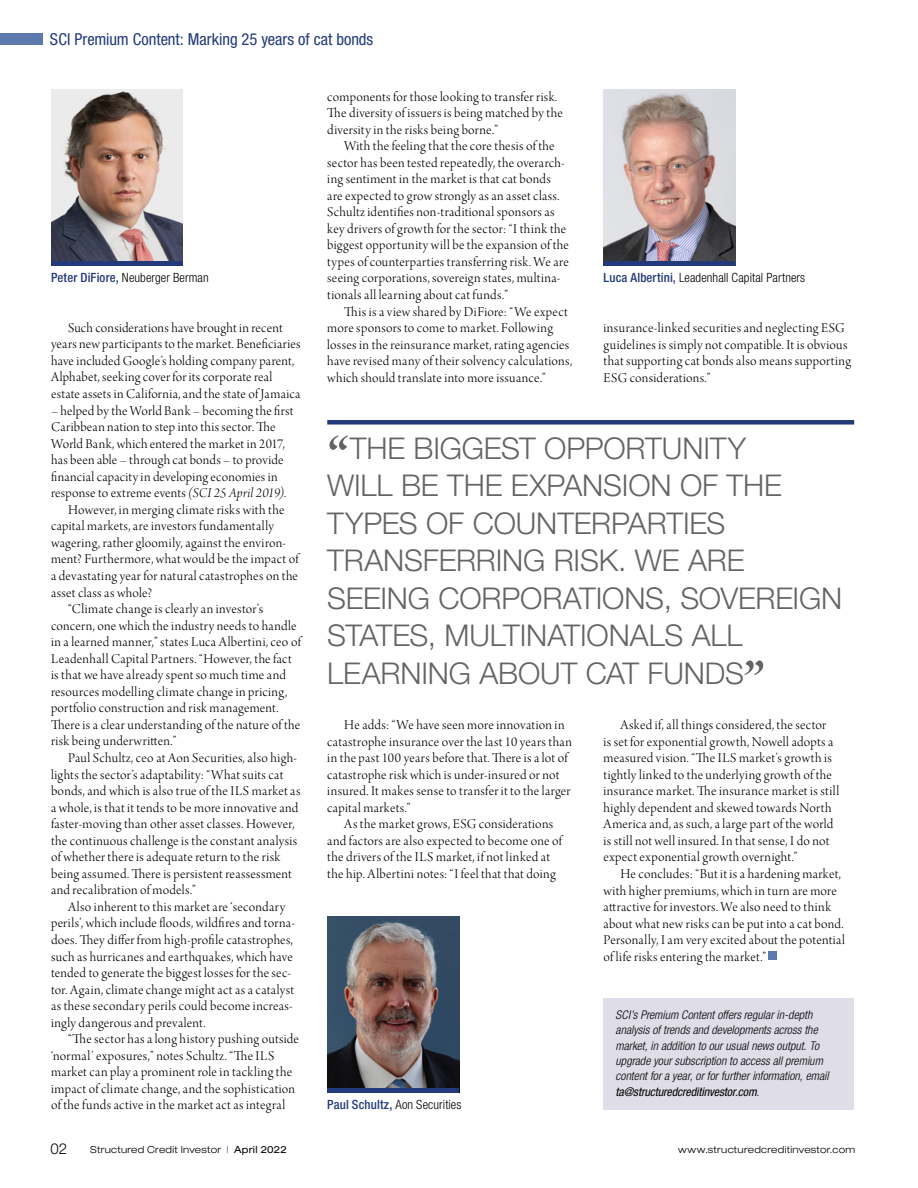
<style>
.page{position:relative;width:918px;height:1188px;background:#fff}
.page>*{position:absolute;margin:0;border:0;box-sizing:border-box;transform-origin:0 0}
.t1{font:300 30px/37.5px "Helvetica Neue LT Pro";letter-spacing:-.005em;color:#636466}
.t2{font:condensed 16.5px "Helvetica Neue LT Pro";color:#233a7a}
.t3{font:300 15px "Helvetica Neue LT Pro";color:#000}
.t4{font:14.25px/16.5px "Arno Pro Light Display";letter-spacing:.02em;color:#000}
.t5{font:300 condensed 12.75px "Helvetica Neue LT Pro";letter-spacing:.005em;color:#000}
.t6{font:italic 300 condensed 12px/15.3px "Helvetica Neue LT Pro";letter-spacing:.005em;color:#000}
.t7{font:300 expanded 9.75px "Helvetica Neue LT Pro";letter-spacing:.03em;color:#000}
.s1{font-weight:500;color:#233a7a}
.s2{font-family:"Arno Pro Light Italic Display"}
.s3{font-family:"Arno Pro Bold Display";font-weight:400;font-size:61.5px}
.s4{font-weight:400}
.s5{color:#233a7a}
</style>
<div class="page">
<div style="left:768px;top:951px;width:9px;height:9px;background:#5c7aae"></div>
<div style="left:327px;top:420px;width:527px;height:5px;background:#233a7a"></div>
<div style="left:603px;top:998px;width:251px;height:111px;background:#dedde8"></div>
<img style="left:603px;top:89px;width:132px;height:172px">
<div style="left:603px;top:261px;width:132px;height:5px;background:#233a7a"></div>
<img style="left:327px;top:916px;width:132px;height:172px">
<div style="left:327px;top:1088px;width:132px;height:5px;background:#233a7a"></div>
<img style="left:51px;top:89px;width:132px;height:172px">
<div style="left:51px;top:261px;width:132px;height:5px;background:#233a7a"></div>
<div style="left:0;top:33px;width:43px;height:11px;background:#5c7aae"></div>
<p class="t2" style="left:50px;top:29px;width:325px">SCI Premium Content: Marking 25 years of cat bonds</p>
<p class="t5" style="left:51px;top:270px;width:159px"><span class="s1">Peter DiFiore,</span> Neuberger Berman</p>
<p class="t4" style="left:51px;top:320px;width:251px;text-indent:17px">Such considerations have brought in recent years new participants to the market. Beneficiaries have included Google’s holding company parent, Alphabet, seeking cover for its corporate real estate assets in California, and the state of Jamaica</p>
<p class="t4" style="left:51px;top:403px;width:244px">– helped by the World Bank – becoming the first</p>
<p class="t4" style="left:51px;top:420px;width:226px">Caribbean nation to step into this sector. The</p>
<p class="t4" style="left:51px;top:436px;width:235px">World Bank, which entered the market in 2017,</p>
<p class="t4" style="left:51px;top:453px;width:234px">has been able – through cat bonds – to provide</p>
<p class="t4" style="left:51px;top:469px;width:228px">financial capacity in developing economies in</p>
<p class="t4" style="left:51px;top:486px;width:237px">response to extreme events <span class="s2">(SCI 25 April 2019)</span>.</p>
<p class="t4" style="left:68px;top:502px;width:218px">However, in merging climate risks with the</p>
<p class="t4" style="left:51px;top:519px;width:225px">capital markets, are investors fundamentally</p>
<p class="t4" style="left:51px;top:535px;width:237px">wagering, rather gloomily, against the environ-</p>
<p class="t4" style="left:51px;top:552px;width:249px">ment? Furthermore, what would be the impact of</p>
<p class="t4" style="left:51px;top:569px;width:249px">a devastating year for natural catastrophes on the</p>
<p class="t4" style="left:51px;top:585px;width:103px">asset class as whole?</p>
<p class="t4" style="left:68px;top:602px;width:197px">“Climate change is clearly an investor’s</p>
<p class="t4" style="left:51px;top:618px;width:247px">concern, one which the industry needs to handle</p>
<p class="t4" style="left:51px;top:635px;width:251px">in a learned manner,” states Luca Albertini, ceo of</p>
<p class="t4" style="left:51px;top:651px;width:242px">Leadenhall Capital Partners. “However, the fact</p>
<p class="t4" style="left:51px;top:668px;width:236px">is that we have already spent so much time and</p>
<p class="t4" style="left:51px;top:684px;width:238px">resources modelling climate change in pricing,</p>
<p class="t4" style="left:51px;top:701px;width:229px">portfolio construction and risk management.</p>
<p class="t4" style="left:51px;top:717px;width:251px">There is a clear understanding of the nature of the</p>
<p class="t4" style="left:51px;top:734px;width:127px">risk being underwritten.”</p>
<p class="t4" style="left:68px;top:751px;width:231px">Paul Schultz, ceo at Aon Securities, also high-</p>
<p class="t4" style="left:51px;top:767px;width:234px">lights the sector’s adaptability: “What suits cat</p>
<p class="t4" style="left:51px;top:784px;width:251px">bonds, and which is also true of the ILS market as</p>
<p class="t4" style="left:51px;top:800px;width:249px">a whole, is that it tends to be more innovative and</p>
<p class="t4" style="left:51px;top:817px;width:245px">faster-moving than other asset classes. However,</p>
<p class="t4" style="left:51px;top:833px;width:248px">the continuous challenge is the constant analysis</p>
<p class="t4" style="left:51px;top:850px;width:231px">of whether there is adequate return to the risk</p>
<p class="t4" style="left:51px;top:866px;width:242px">being assumed. There is persistent reassessment</p>
<p class="t4" style="left:51px;top:883px;width:146px">and recalibration of models.”</p>
<p class="t4" style="left:68px;top:899px;width:219px">Also inherent to this market are ‘secondary</p>
<p class="t4" style="left:51px;top:916px;width:245px">perils’, which include floods, wildfires and torna-</p>
<p class="t4" style="left:51px;top:932px;width:243px">does. They differ from high-profile catastrophes,</p>
<p class="t4" style="left:51px;top:949px;width:243px">such as hurricanes and earthquakes, which have</p>
<p class="t4" style="left:51px;top:966px;width:242px">tended to generate the biggest losses for the sec-</p>
<p class="t4" style="left:51px;top:982px;width:245px">tor. Again, climate change might act as a catalyst</p>
<p class="t4" style="left:51px;top:999px;width:243px">as these secondary perils could become increas-</p>
<p class="t4" style="left:51px;top:1015px;width:156px">ingly dangerous and prevalent.</p>
<p class="t4" style="left:68px;top:1032px;width:232px">“The sector has a long history pushing outside</p>
<p class="t4" style="left:51px;top:1048px;width:225px">‘normal’ exposures,” notes Schultz. “The ILS</p>
<p class="t4" style="left:51px;top:1065px;width:243px">market can play a prominent role in tackling the</p>
<p class="t4" style="left:51px;top:1081px;width:246px">impact of climate change, and the sophistication</p>
<p class="t4" style="left:51px;top:1098px;width:236px">of the funds active in the market act as integral</p>
<p class="t4" style="left:327px;top:89px;width:237px">components for those looking to transfer risk.<br>The diversity of issuers is being matched by the diversity in the risks being borne.”</p>
<p class="t4" style="left:327px;top:139px;width:243px;text-indent:17px">With the feeling that the core thesis of the sector has been tested repeatedly, the overarch&shy;ing sentiment in the market is that cat bonds are expected to grow strongly as an asset class.<br>Schultz identifies non-traditional sponsors as key drivers of growth for the sector: “I think the biggest opportunity will be the expansion of the types of counterparties transferring risk. We are seeing corporations, sovereign states, multina&shy;tionals all learning about cat funds.”</p>
<p class="t4" style="left:327px;top:304px;width:246px;text-indent:17px">This is a view shared by DiFiore: “We expect more sponsors to come to market. Following losses in the reinsurance market, rating agencies have revised many of their solvency calculations, which should translate into more issuance.”</p>
<p class="t5" style="left:603px;top:270px;width:203px"><span class="s1">Luca Albertini,</span> Leadenhall Capital Partners</p>
<p class="t4" style="left:603px;top:321px;width:249px">insurance-linked securities and neglecting ESG guidelines is simply not compatible. It is obvious that supporting cat bonds also means supporting ESG considerations.”</p>
<h1 class="t1" style="left:327px;top:428px;width:517px"><span class="s3">“</span>THE BIGGEST OPPORTUNITY<br>WILL BE THE EXPANSION OF THE<br>TYPES OF COUNTERPARTIES<br>TRANSFERRING RISK. WE ARE<br>SEEING CORPORATIONS, SOVEREIGN<br>STATES, MULTINATIONALS ALL<br>LEARNING ABOUT CAT FUNDS<span class="s3">”</span></h1>
<p class="t4" style="left:327px;top:718px;width:246px;text-indent:17px">He adds: “We have seen more innovation in catastrophe insurance over the last 10 years than in the past 100 years before that. There is a lot of catastrophe risk which is under-insured or not insured. It makes sense to transfer it to the larger capital markets.”</p>
<p class="t4" style="left:327px;top:817px;width:236px;text-indent:17px">As the market grows, ESG considerations and factors are also expected to become one of the drivers of the ILS market, if not linked at the hip. Albertini notes: “I feel that that doing</p>
<p class="t5" style="left:327px;top:1097px;width:136px"><span class="s1">Paul Schultz,</span> Aon Securities</p>
<p class="t4" style="left:603px;top:718px;width:237px;text-indent:17px">Asked if, all things considered, the sector<br>is set for exponential growth, Nowell adopts a measured vision. “The ILS market’s growth is tightly linked to the underlying growth of the insurance market. The insurance market is still highly dependent and skewed towards North America and, as such, a large part of the world is still not well insured. In that sense, I do not expect exponential growth overnight.”</p>
<p class="t4" style="left:603px;top:867px;width:243px;text-indent:17px">He concludes: “But it is a hardening market, with higher premiums, which in turn are more attractive for investors. We also need to think about what new risks can be put into a cat bond.<br>Personally, I am very excited about the potential of life risks entering the market.”</p>
<p class="t6" style="left:616px;top:1007px;width:215px">SCI’s Premium Content offers regular in-depth analysis of trends and developments across the market, in addition to our usual news output. To upgrade your subscription to access all premium content for a year, or for further information, email <span class="s4">ta@structuredcreditinvestor.com</span>.</p>
<p class="t3" style="left:51px;top:1139px;width:18px">02</p>
<p class="t7" style="left:90px;top:1144px;width:198px">Structured Credit Investor <span class="s5">|</span> <span class="s4">April 2022</span></p>
<p class="t7" style="left:678px;top:1144px;width:179px">www.structuredcreditinvestor.com</p>
</div>
